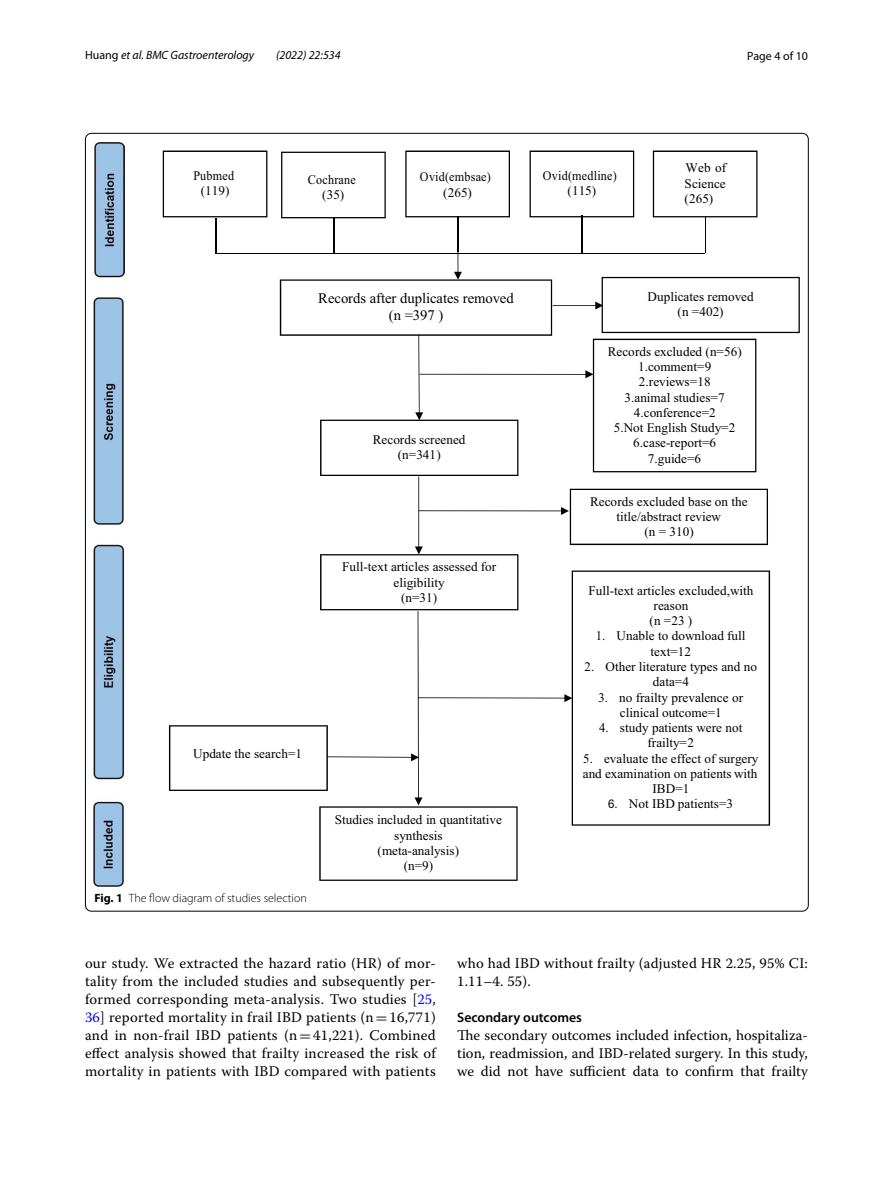
<style>
.page{position:relative;width:893px;height:1187px;background:#fff}
.page>*{position:absolute;margin:0;border:0;box-sizing:border-box;transform-origin:0 0}
.t1{font:14.7px/18px "Warnock Pro";letter-spacing:.015em;color:#000;text-align:justify}
.t2{font:14.7px/16.6px "Times New Roman";color:#000;text-align:center}
.t3{font:600 13.8px "Myriad Pro";color:#000}
.t4{font:13.2px/15.3px "Times New Roman";color:#000;text-align:center}
.t5{font:13.2px/15.3px "Times New Roman";color:#000;text-align:center;scale:.96 1}
.t6{font:13.2px/15.3px "Times New Roman";color:#000;text-align:center;scale:.92 1}
.t7{font:italic 12px "Myriad Pro";color:#000}
.t8{font:300 12px "Myriad Pro";color:#000}
.t9{font:12px "Myriad Pro";color:#000}
.s1{font-style:normal}
.s2{font-weight:700}
.s3{font-family:"Arial";font-size:12px}
.s4{color:#00f}
.s5{font-family:"MTSY"}
</style>
<div class="page">
<img style="left:94px;top:142px;width:31px;height:744px">
<svg style="left:163px;top:150px;width:104px;height:67px"></svg>
<hr style="left:216px;top:219px;width:1px;height:35px;background:#000">
<svg style="left:281px;top:152px;width:105px;height:66px"></svg>
<hr style="left:333px;top:218px;width:1px;height:35px;background:#000">
<hr style="left:217px;top:252px;width:488px;height:1px;background:#000">
<svg style="left:405px;top:150px;width:105px;height:67px"></svg>
<hr style="left:457px;top:217px;width:2px;height:35px;background:#000">
<svg style="left:530px;top:150px;width:104px;height:67px"></svg>
<hr style="left:581px;top:216px;width:2px;height:37px;background:#000">
<svg style="left:653px;top:150px;width:104px;height:67px"></svg>
<hr style="left:705px;top:217px;width:1px;height:36px;background:#000">
<svg style="left:320px;top:251px;width:448px;height:26px"></svg>
<svg style="left:319px;top:277px;width:481px;height:603px"></svg>
<svg style="left:169px;top:725px;width:250px;height:65px"></svg>
<p class="t7" style="left:85px;top:48px;width:171px"><span class="s1">Huang</span> et al. BMC Gastroenterology</p>
<p class="t7" style="left:276px;top:48px;width:66px">(2022) 22:534</p>
<p class="t9" style="left:747px;top:48px;width:62px">Page 4 of 10</p>
<p class="t6" style="left:193px;top:167px;width:46px">Pubmed (119)</p>
<p class="t6" style="left:308px;top:172px;width:54px">Cochrane (35)</p>
<p class="t6" style="left:420px;top:169px;width:79px">Ovid(embsae) (265)</p>
<p class="t6" style="left:543px;top:167px;width:82px">Ovid(medline) (115)</p>
<p class="t4" style="left:685px;top:160px;width:43px;text-align:justify">Web of Science (265)</p>
<p class="t2" style="left:318px;top:289px;width:197px">Records after duplicates removed (n =397 )</p>
<p class="t4" style="left:373px;top:431px;width:94px">Records screened (n=341)</p>
<p class="t4" style="left:342px;top:559px;width:156px">Full-text articles assessed for eligibility<br>(n=31)</p>
<p class="t4" style="left:193px;top:745px;width:110px">Update the search=1</p>
<p class="t8" style="left:94px;top:891px;width:214px"><span class="s2">Fig. 1</span> The flow diagram of studies selection</p>
<p class="t4" style="left:335px;top:812px;width:169px">Studies included in quantitative synthesis<br>(meta-analysis)<br>(n=9)</p>
<p class="t4" style="left:648px;top:288px;width:108px">Duplicates removed (n =402)</p>
<p class="t4" style="left:608px;top:343px;width:136px">Records excluded (n=56)<br>1.comment=9<br>2.reviews=18<br>3.animal studies=7<br>4.conference=2<br>5.Not English Study=2<br>6.case-report=6<br>7.guide=6</p>
<p class="t4" style="left:590px;top:494px;width:159px">Records excluded base on the title/abstract review<br>(n = 310)</p>
<p class="t4" style="left:588px;top:582px;width:166px">Full-text articles excluded,with reason<br>(n =23 )</p>
<p class="t5" style="left:596px;top:628px;width:157px">1. Unable to download full text=12</p>
<p class="t5" style="left:585px;top:658px;width:181px">2. Other literature types and no data=4</p>
<p class="t5" style="left:599px;top:689px;width:152px">3. no frailty prevalence or clinical outcome=1</p>
<p class="t5" style="left:599px;top:720px;width:151px">4. study patients were not frailty=2</p>
<p class="t5" style="left:583px;top:750px;width:184px">5. evaluate the effect of surgery and examination on patients with<br>IBD=1</p>
<p class="t4" style="left:608px;top:796px;width:126px"><span class="s3">6.</span> Not IBD patients=3</p>
<p class="t1" style="left:85px;top:954px;width:352px">our study. We extracted the hazard ratio (HR) of mor&shy;tality from the included studies and subsequently per&shy;formed corresponding meta-analysis. Two studies [<span class="s4">25</span>, <span class="s4">36</span>] reported mortality in frail IBD patients (n<span class="s5">=</span>16,771) and in non-frail IBD patients (n<span class="s5">=</span>41,221). Combined effect analysis showed that frailty increased the risk of mortality in patients with IBD compared with patients</p>
<p class="t1" style="left:457px;top:954px;width:352px">who had IBD without frailty (adjusted HR 2.25, 95% CI:<br>1.11–4. 55).</p>
<p class="t3" style="left:457px;top:1008px;width:126px">Secondary outcomes</p>
<p class="t1" style="left:457px;top:1026px;width:352px">The secondary outcomes included infection, hospitaliza&shy;tion, readmission, and IBD-related surgery. In this study, we did not have sufficient data to confirm that frailty</p>
</div>
